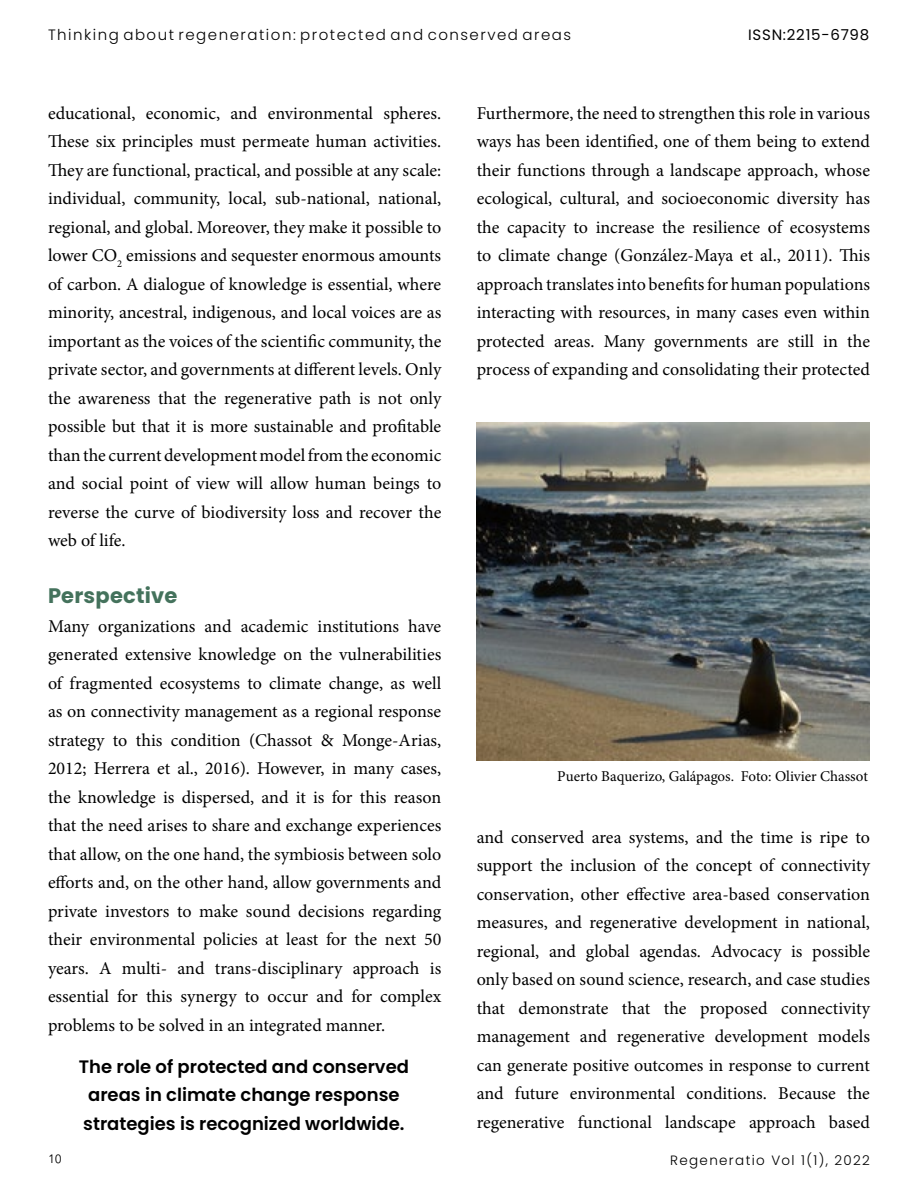
<style>
.page{position:relative;width:918px;height:1188px;background:#fff}
.page>*{position:absolute;margin:0;border:0;box-sizing:border-box;transform-origin:0 0}
.t1{font:700 21px "Poppins";letter-spacing:.01em;color:#44725c}
.t2{font:18px/28.5px "Minion Pro";letter-spacing:-.005em;color:#000;text-align:justify}
.t3{font:600 18px/28.5px "Poppins";color:#000}
.t4{font:300 15px "Poppins";letter-spacing:.1em;color:#000}
.t5{font:15px "Minion Pro";color:#000}
.t6{font:15px "Poppins";letter-spacing:.05em;color:#000}
.t7{font:300 13.5px "Poppins";letter-spacing:.1em;color:#000}
.t8{font:12px "Avenir Next";color:#000}
</style>
<div class="page">
<img style="left:477px;top:422px;width:393px;height:338px">
<p class="t4" style="left:48px;top:26px;width:525px">Thinking about regeneration: protected and conserved areas</p>
<p class="t6" style="left:748px;top:26px;width:123px">ISSN:2215-6798</p>
<p class="t2" style="left:48px;top:99px;width:395px">educational, economic, and environmental spheres.<br>These six principles must permeate human activities.<br>They are functional, practical, and possible at any scale: individual, community, local, sub-national, national, regional, and global. Moreover, they make it possible to lower CO<sub>2</sub> emissions and sequester enormous amounts of carbon. A dialogue of knowledge is essential, where minority, ancestral, indigenous, and local voices are as important as the voices of the scientific community, the private sector, and governments at different levels. Only the awareness that the regenerative path is not only possible but that it is more sustainable and profitable than the current development model from the economic and social point of view will allow human beings to reverse the curve of biodiversity loss and recover the web of life.</p>
<p class="t1" style="left:48px;top:584px;width:131px">Perspective</p>
<p class="t2" style="left:48px;top:612px;width:395px">Many organizations and academic institutions have generated extensive knowledge on the vulnerabilities of fragmented ecosystems to climate change, as well as on connectivity management as a regional response strategy to this condition (Chassot &amp; Monge-Arias, 2012; Herrera et al., 2016). However, in many cases, the knowledge is dispersed, and it is for this reason that the need arises to share and exchange experiences that allow, on the one hand, the symbiosis between solo efforts and, on the other hand, allow governments and private investors to make sound decisions regarding their environmental policies at least for the next 50 years. A multi- and trans-disciplinary approach is essential for this synergy to occur and for complex problems to be solved in an integrated manner.</p>
<p class="t3" style="left:79px;top:1052px;width:332px">The role of protected and conserved areas in climate change response strategies is recognized worldwide.</p>
<p class="t2" style="left:477px;top:99px;width:395px">Furthermore, the need to strengthen this role in various ways has been identified, one of them being to extend their functions through a landscape approach, whose ecological, cultural, and socioeconomic diversity has the capacity to increase the resilience of ecosystems to climate change (González-Maya et al., 2011). This approach translates into benefits for human populations interacting with resources, in many cases even within protected areas. Many governments are still in the process of expanding and consolidating their protected</p>
<p class="t5" style="left:557px;top:766px;width:312px">Puerto Baquerizo, Galápagos. Foto: Olivier Chassot</p>
<p class="t2" style="left:477px;top:823px;width:395px">and conserved area systems, and the time is ripe to support the inclusion of the concept of connectivity conservation, other effective area-based conservation measures, and regenerative development in national, regional, and global agendas. Advocacy is possible only based on sound science, research, and case studies that demonstrate that the proposed connectivity management and regenerative development models can generate positive outcomes in response to current and future environmental conditions. Because the regenerative functional landscape approach based</p>
<p class="t8" style="left:48px;top:1148px;width:15px">10</p>
<p class="t7" style="left:670px;top:1152px;width:201px">Regeneratio Vol 1(1), 2022</p>
</div>
